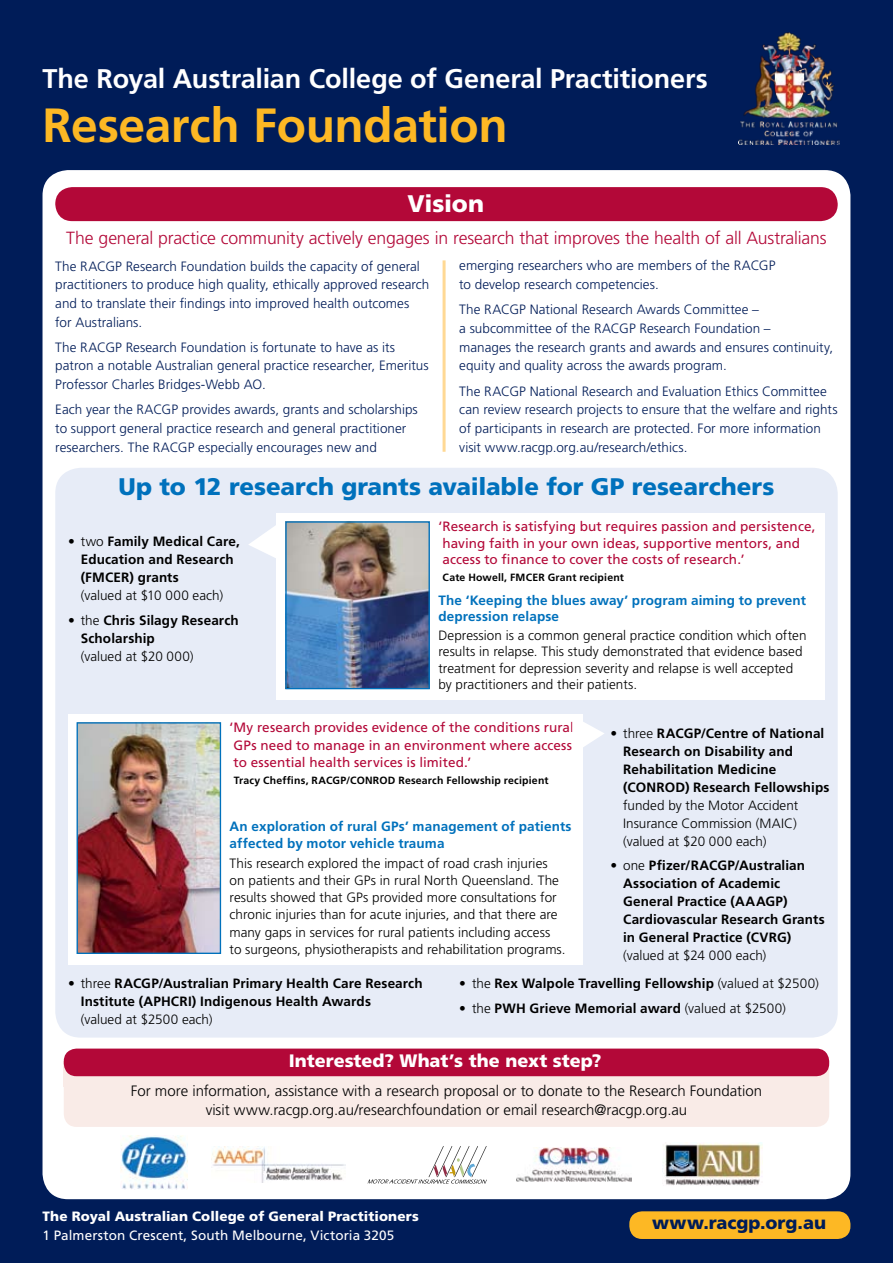
<style>
.page{position:relative;width:893px;height:1263px;background:#001c58}
.page>*{position:absolute;margin:0;border:0;box-sizing:border-box;transform-origin:0 0}
.t1{font:700 48px "Frutiger LT";letter-spacing:-.01em;color:#fdb824}
.t2{font:700 27px "Frutiger LT";letter-spacing:-.005em;color:#fff}
.t3{font:900 24px "Frutiger LT";letter-spacing:-.005em;color:#0071bc}
.t4{font:900 24px "Frutiger LT";letter-spacing:-.01em;color:#fff}
.t5{font:900 18px "Frutiger LT";color:#fff}
.t6{font:900 18px "Frutiger LT";color:#001c58}
.t7{font:300 17.7px "Frutiger LT";letter-spacing:-.01em;color:#b30838}
.t8{font:300 15px/19.5px "Frutiger LT";letter-spacing:-.005em;color:#000;text-align:center}
.t9{font:300 13.5px/18.8px "Frutiger LT";color:#001c58}
.t10{font:300 13.5px/17.2px "Frutiger LT";letter-spacing:.005em;color:#000}
.t11{font:700 13.5px/18px "Frutiger LT";letter-spacing:.01em;color:#000}
.t12{font:13.5px/17.2px "Frutiger LT";letter-spacing:.005em;color:#b30838}
.t13{font:700 13.5px/17.2px "Frutiger LT";letter-spacing:.01em;color:#0071bc}
.t14{font:900 13.5px "Frutiger LT";letter-spacing:.01em;color:#fff}
.t15{font:13.5px "Frutiger LT";letter-spacing:.005em;color:#fff}
.t16{font:700 10.5px "Frutiger LT";letter-spacing:.02em;color:#000}
.s1{font-weight:300}
</style>
<div class="page">
<div style="left:43px;top:170px;width:807px;height:1029px;background:#fff;border-radius:26px"></div>
<div style="left:55px;top:187px;width:783px;height:34px;background:#b30838;border-radius:17px"></div>
<img style="left:738px;top:33px;width:102px;height:111px">
<hr style="left:443px;top:260px;width:3px;height:192px;background:#ffd994">
<div style="left:55px;top:468px;width:783px;height:569px;background:#e7ecf7;border-radius:26px"></div>
<img style="left:517px;top:1147px;width:115px;height:34px">
<svg style="left:368px;top:1146px;width:119px;height:37px"></svg>
<img style="left:212px;top:1146px;width:134px;height:36px">
<img style="left:120px;top:1136px;width:67px;height:53px">
<img style="left:663px;top:1142px;width:99px;height:44px">
<div style="left:629px;top:1211px;width:221px;height:28px;background:#fdb824;border-radius:13px"></div>
<div style="left:64px;top:1056px;width:765px;height:71px;background:#f9ebe7;border-radius:13px"></div>
<div style="left:64px;top:1048px;width:765px;height:28px;background:#b30838;border-radius:13px"></div>
<div style="left:68px;top:714px;width:515px;height:250px;background:#fff"></div>
<img style="left:79px;top:724px;width:140px;height:228px">
<div style="left:77px;top:722px;width:144px;height:232px;border:1px solid #0071bc"></div>
<div style="left:277px;top:513px;width:548px;height:187px;background:#fff"></div>
<img style="left:287px;top:523px;width:141px;height:164px">
<div style="left:285px;top:521px;width:145px;height:168px;border:1px solid #0071bc"></div>
<svg style="left:583px;top:722px;width:21px;height:25px"></svg>
<svg style="left:249px;top:522px;width:28px;height:38px"></svg>
<h2 class="t2" style="left:43px;top:62px;width:667px">The Royal Australian College of General Practitioners</h2>
<h1 class="t1" style="left:43px;top:97px;width:467px">Research Foundation</h1>
<h3 class="t4" style="left:407px;top:189px;width:78px">Vision</h3>
<h3 class="t7" style="left:66px;top:228px;width:762px">The general practice community actively engages in research that improves the health of all Australians</h3>
<p class="t9" style="left:55px;top:257px;width:376px">The RACGP Research Foundation builds the capacity of general practitioners to produce high quality, ethically approved research and to translate their findings into improved health outcomes<br>for Australians.</p>
<p class="t9" style="left:55px;top:338px;width:375px">The RACGP Research Foundation is fortunate to have as its patron a notable Australian general practice researcher, Emeritus<br>Professor Charles Bridges-Webb AO.</p>
<p class="t9" style="left:55px;top:400px;width:364px">Each year the RACGP provides awards, grants and scholarships to support general practice research and general practitioner researchers. The RACGP especially encourages new and</p>
<p class="t9" style="left:459px;top:257px;width:318px">emerging researchers who are members of the RACGP to develop research competencies.</p>
<p class="t9" style="left:459px;top:300px;width:375px">The RACGP National Research Awards Committee –<br>a subcommittee of the RACGP Research Foundation –<br>manages the research grants and awards and ensures continuity, equity and quality across the awards program.</p>
<p class="t9" style="left:459px;top:382px;width:380px">The RACGP National Research and Evaluation Ethics Committee can review research projects to ensure that the welfare and rights of participants in research are protected. For more information visit www.racgp.org.au/research/ethics.</p>
<h3 class="t3" style="left:119px;top:472px;width:657px">Up to 12 research grants available for GP researchers</h3>
<p class="t11" style="left:81px;top:533px;width:161px;text-indent:-13px"><span class="s1">• two</span> Family Medical Care,<br>Education and Research (FMCER) grants</p>
<p class="t10" style="left:81px;top:587px;width:144px">(valued at $10 000 each)</p>
<p class="t11" style="left:81px;top:611px;width:159px;text-indent:-13px"><span class="s1">• the</span> Chris Silagy Research<br>Scholarship</p>
<p class="t10" style="left:81px;top:648px;width:114px">(valued at $20 000)</p>
<p class="t12" style="left:438px;top:518px;width:379px;line-height:16.5px">‘Research is satisfying but requires passion and persistence, having faith in your own ideas, supportive mentors, and access to finance to cover the costs of research.’</p>
<p class="t16" style="left:443px;top:571px;width:183px">Cate Howell, FMCER Grant recipient</p>
<p class="t13" style="left:438px;top:592px;width:369px;line-height:16.5px">The ‘Keeping the blues away’ program aiming to prevent depression relapse</p>
<p class="t10" style="left:438px;top:627px;width:370px;line-height:16.5px">Depression is a common general practice condition which often results in relapse. This study demonstrated that evidence based treatment for depression severity and relapse is well accepted by practitioners and their patients.</p>
<p class="t12" style="left:230px;top:719px;width:346px">‘My research provides evidence of the conditions rural<br>GPs need to manage in an environment where access to essential health services is limited.’</p>
<p class="t16" style="left:234px;top:774px;width:316px">Tracy Cheffins, RACGP/CONROD Research Fellowship recipient</p>
<p class="t13" style="left:230px;top:818px;width:343px">An exploration of rural GPs’ management of patients affected by motor vehicle trauma</p>
<p class="t10" style="left:230px;top:855px;width:338px">This research explored the impact of road crash injuries on patients and their GPs in rural North Queensland. The results showed that GPs provided more consultations for chronic injuries than for acute injuries, and that there are many gaps in services for rural patients including access<br>to surgeons, physiotherapists and rehabilitation programs.</p>
<p class="t11" style="left:623px;top:724px;width:208px;text-indent:-13px"><span class="s1">• three</span> RACGP/Centre of National<br>Research on Disability and<br>Rehabilitation Medicine (CONROD) Research Fellowships</p>
<p class="t10" style="left:623px;top:796px;width:177px;line-height:18px;text-align:justify">funded by the Motor Accident Insurance Commission (MAIC) (valued at $20 000 each)</p>
<p class="t11" style="left:623px;top:856px;width:203px;text-indent:-13px"><span class="s1">• one</span> Pfizer/RACGP/Australian<br>Association of Academic<br>General Practice (AAAGP)<br>Cardiovascular Research Grants in General Practice (CVRG)</p>
<p class="t10" style="left:623px;top:947px;width:145px">(valued at $24 000 each)</p>
<p class="t11" style="left:81px;top:974px;width:343px;text-indent:-13px"><span class="s1">• three</span> RACGP/Australian Primary Health Care Research<br>Institute (APHCRI) Indigenous Health Awards</p>
<p class="t10" style="left:81px;top:1011px;width:133px">(valued at $2500 each)</p>
<p class="t11" style="left:459px;top:974px;width:361px"><span class="s1">• the</span> Rex Walpole Travelling Fellowship <span class="s1">(valued at $2500)</span></p>
<p class="t11" style="left:459px;top:999px;width:328px"><span class="s1">• the</span> PWH Grieve Memorial award <span class="s1">(valued at $2500)</span></p>
<h3 class="t5" style="left:289px;top:1049px;width:314px">Interested? What’s the next step?</h3>
<p class="t8" style="left:131px;top:1081px;width:633px">For more information, assistance with a research proposal or to donate to the Research Foundation visit www.racgp.org.au/researchfoundation or email research@racgp.org.au</p>
<p class="t14" style="left:43px;top:1208px;width:378px">The Royal Australian College of General Practitioners</p>
<p class="t15" style="left:43px;top:1227px;width:353px">1 Palmerston Crescent, South Melbourne, Victoria 3205</p>
<h3 class="t6" style="left:652px;top:1211px;width:175px">www.racgp.org.au</h3>
</div>
